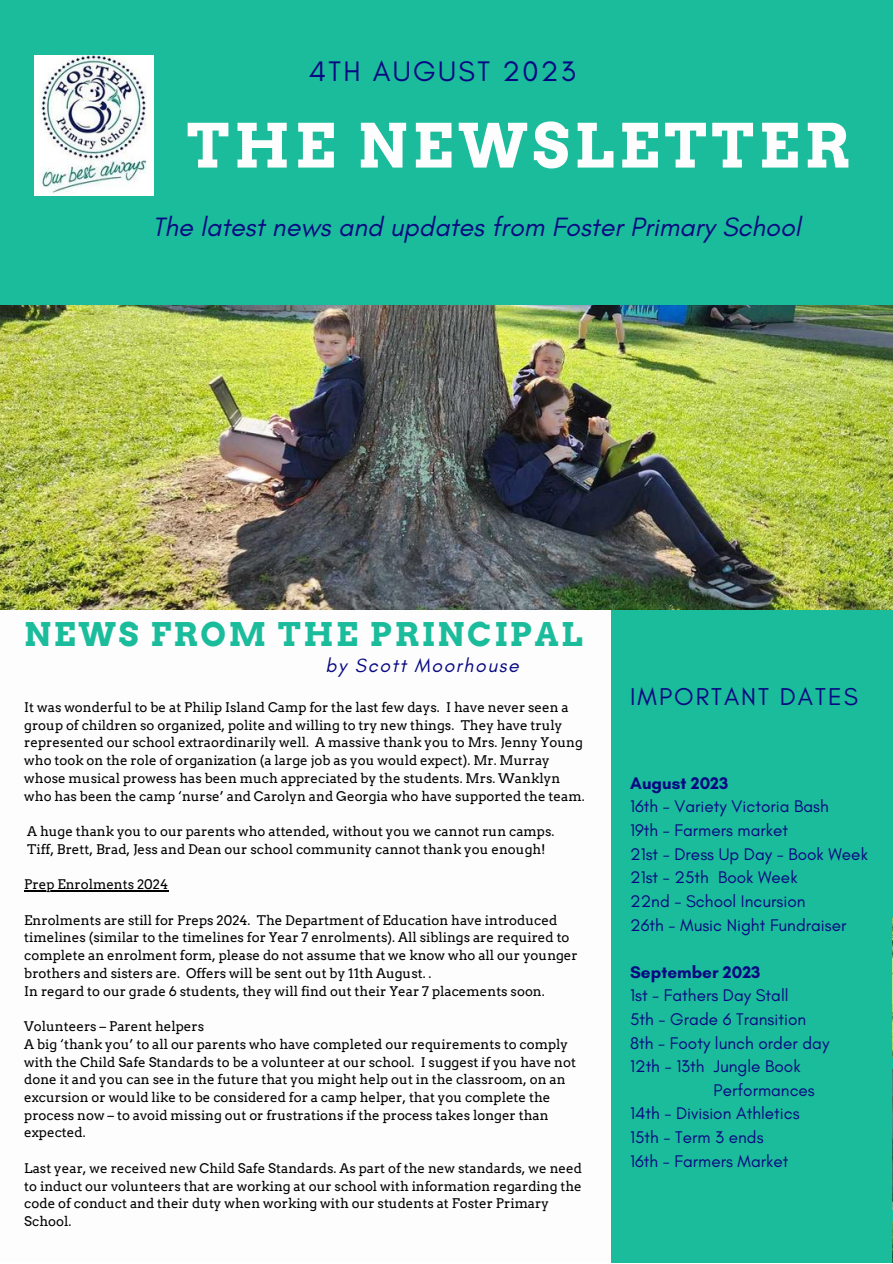
<style>
.page{position:relative;width:893px;height:1264px;background:#fff}
.page>*{position:absolute;margin:0;border:0;box-sizing:border-box;transform-origin:0 0}
.t1{font:700 60.45px "Arvo";letter-spacing:.08em;color:#fdfdfd}
.t2{font:700 32.7px "Arvo";letter-spacing:.08em;color:#1bbc9b}
.t3{font:28.8px "Glacial Indifference";letter-spacing:.08em;color:#080982}
.t4{font:italic 27px "Glacial Indifference";color:#080982}
.t5{font:24.75px "Glacial Indifference";letter-spacing:.08em;color:#080982}
.t6{font:italic 19.5px "Glacial Indifference";letter-spacing:.08em;color:#080982}
.t7{font:17.1px/23.5px "Glacial Indifference";color:#080982}
.t8{font:700 17.1px "Glacial Indifference";color:#080982}
.t9{font:13.35px/17.7px "Arvo";color:#000}
</style>
<div class="page">
<div style="left:0;top:0;width:892px;height:306px;background:#1bbc9b"></div>
<div style="left:611px;top:610px;width:281px;height:652px;background:#1bbc9b"></div>
<img style="left:35px;top:55px;width:119px;height:141px">
<img style="left:892px;top:917px;width:1px;height:140px">
<img style="left:892px;top:1069px;width:1px;height:140px">
<img style="left:892px;top:1220px;width:1px;height:42px">
<img style="left:0;top:306px;width:892px;height:303px">
<hr style="left:24px;top:890px;width:144px;height:1px;background:#000">
<h3 class="t3" style="left:309px;top:53px;width:268px">4TH AUGUST 2023</h3>
<h1 class="t1" style="left:187px;top:109px;width:664px">THE NEWSLETTER</h1>
<h3 class="t4" style="left:152px;top:210px;width:650px">The latest news and updates from Foster Primary School</h3>
<h2 class="t2" style="left:24px;top:614px;width:560px">NEWS FROM THE PRINCIPAL</h2>
<h3 class="t6" style="left:325px;top:653px;width:195px">by Scott Moorhouse</h3>
<p class="t9" style="left:24px;top:698px;width:561px">It was wonderful to be at Philip Island Camp for the last few days. I have never seen a group of children so organized, polite and willing to try new things. They have truly represented our school extraordinarily well. A massive thank you to Mrs. Jenny Young who took on the role of organization (a large job as you would expect). Mr. Murray whose musical prowess has been much appreciated by the students. Mrs. Wanklyn who has been the camp ‘nurse’ and Carolyn and Georgia who have supported the team.</p>
<p class="t9" style="left:27px;top:822px;width:528px">A huge thank you to our parents who attended, without you we cannot run camps.<br>Tiff, Brett, Brad, Jess and Dean our school community cannot thank you enough!</p>
<p class="t9" style="left:24px;top:875px;width:145px">Prep Enrolments 2024</p>
<p class="t9" style="left:24px;top:911px;width:555px">Enrolments are still for Preps 2024. The Department of Education have introduced timelines (similar to the timelines for Year 7 enrolments). All siblings are required to complete an enrolment form, please do not assume that we know who all our younger brothers and sisters are. Offers will be sent out by 11th August. .<br>In regard to our grade 6 students, they will find out their Year 7 placements soon.</p>
<p class="t9" style="left:24px;top:1017px;width:553px">Volunteers – Parent helpers<br>A big ‘thank you’ to all our parents who have completed our requirements to comply with the Child Safe Standards to be a volunteer at our school. I suggest if you have not done it and you can see in the future that you might help out in the classroom, on an excursion or would like to be considered for a camp helper, that you complete the process now – to avoid missing out or frustrations if the process takes longer than expected.</p>
<p class="t9" style="left:24px;top:1159px;width:559px">Last year, we received new Child Safe Standards. As part of the new standards, we need to induct our volunteers that are working at our school with information regarding the code of conduct and their duty when working with our students at Foster Primary School.</p>
<h3 class="t5" style="left:630px;top:681px;width:229px">IMPORTANT DATES</h3>
<p class="t8" style="left:630px;top:772px;width:100px">August 2023</p>
<p class="t7" style="left:630px;top:794px;width:239px">16th - Variety Victoria Bash<br>19th - Farmers market<br>21st - Dress Up Day - Book Week<br>21st - 25th Book Week<br>22nd - School Incursion<br>26th - Music Night Fundraiser</p>
<p class="t8" style="left:630px;top:961px;width:132px">September 2023</p>
<p class="t7" style="left:630px;top:983px;width:160px">1st - Fathers Day Stall</p>
<p class="t7" style="left:630px;top:1007px;width:177px">5th - Grade 6 Transition</p>
<p class="t7" style="left:630px;top:1030px;width:201px">8th - Footy lunch order day</p>
<p class="t7" style="left:630px;top:1054px;width:172px">12th - 13th Jungle Book</p>
<p class="t7" style="left:713px;top:1078px;width:103px">Performances</p>
<p class="t7" style="left:630px;top:1101px;width:171px">14th - Division Athletics</p>
<p class="t7" style="left:630px;top:1125px;width:135px">15th - Term 3 ends</p>
<p class="t7" style="left:630px;top:1148px;width:160px">16th - Farmers Market</p>
</div>
